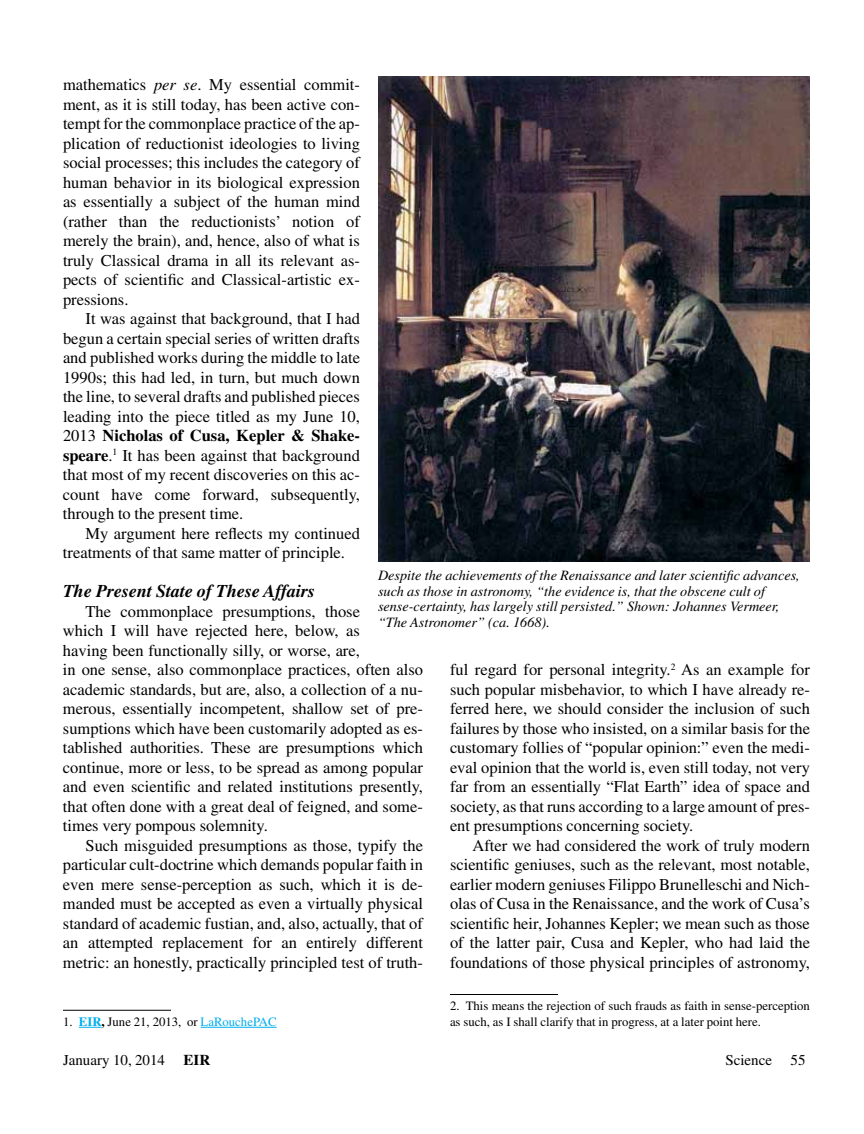
<style>
.page{position:relative;width:864px;height:1134px;background:#fff}
.page>*{position:absolute;margin:0;border:0;box-sizing:border-box;transform-origin:0 0}
.t1{font:italic 700 18px "Times";color:#000}
.t2{font:16.5px/19.5px "Times";color:#000;text-align:justify}
.t3{font:15px "Times";color:#000}
.t4{font:italic 14.25px/15.8px "Times";color:#000}
.t5{font:12.75px/15.8px "Times";color:#000}
.s1{font-style:italic}
.s2{font-weight:700}
.s3{font-weight:700;color:#00aeef}
.s4{color:#00aeef}
</style>
<div class="page">
<hr style="left:63px;top:1010px;width:108px;height:1px;background:#000">
<svg style="left:79px;top:1027px;width:23px;height:1px"></svg>
<hr style="left:201px;top:1027px;width:76px;height:1px;background:#00aeef">
<hr style="left:450px;top:994px;width:108px;height:1px;background:#000">
<img style="left:378px;top:76px;width:431px;height:486px">
<p class="t2" style="left:63px;top:75px;width:299px">mathematics <span class="s1">per se</span>. My essential commit&shy;ment, as it is still today, has been active con&shy;tempt for the commonplace practice of the ap&shy;plication of reductionist ideologies to living social processes; this includes the category of human behavior in its biological expression as essentially a subject of the human mind (rather than the reductionists’ notion of merely the brain), and, hence, also of what is truly Classical drama in all its relevant as&shy;pects of scientific and Classical-artistic ex&shy;pressions.</p>
<p class="t2" style="left:63px;top:309px;width:299px;text-indent:23px">It was against that background, that I had begun a certain special series of written drafts and published works during the middle to late 1990s; this had led, in turn, but much down the line, to several drafts and published pieces leading into the piece titled as my June 10, 2013 <span class="s2">Nicholas of Cusa, Kepler &amp; Shake&shy;speare</span>.<sup>1</sup> It has been against that background that most of my recent discoveries on this ac&shy;count have come forward, subsequently, through to the present time.</p>
<p class="t2" style="left:63px;top:523px;width:299px;text-indent:23px">My argument here reflects my continued treatments of that same matter of principle.</p>
<p class="t1" style="left:63px;top:580px;width:254px">The Present State of These Affairs</p>
<p class="t2" style="left:63px;top:601px;width:362px;text-align:left;text-indent:23px">The commonplace presumptions, those<br>which I will have rejected here, below, as<br>having been functionally silly, or worse, are,<br>in one sense, also commonplace practices, often also academic standards, but are, also, a collection of a nu&shy;merous, essentially incompetent, shallow set of pre&shy;sumptions which have been customarily adopted as es&shy;tablished authorities. These are presumptions which continue, more or less, to be spread as among popular and even scientific and related institutions presently, that often done with a great deal of feigned, and some&shy;times very pompous solemnity.</p>
<p class="t2" style="left:63px;top:835px;width:362px;text-indent:23px">Such misguided presumptions as those, typify the particular cult-doctrine which demands popular faith in even mere sense-perception as such, which it is de&shy;manded must be accepted as even a virtually physical standard of academic fustian, and, also, actually, that of an attempted replacement for an entirely different metric: an honestly, practically principled test of truth-</p>
<p class="t4" style="left:378px;top:567px;width:423px">Despite the achievements of the Renaissance and later scientific advances, such as those in astronomy, “the evidence is, that the obscene cult of sense-certainty, has largely still persisted.” Shown: Johannes Vermeer, “The Astronomer” (ca. 1668).</p>
<p class="t2" style="left:450px;top:660px;width:362px">ful regard for personal integrity.<sup>2</sup> As an example for such popular misbehavior, to which I have already re&shy;ferred here, we should consider the inclusion of such failures by those who insisted, on a similar basis for the customary follies of “popular opinion:” even the medi&shy;eval opinion that the world is, even still today, not very far from an essentially “Flat Earth” idea of space and society, as that runs according to a large amount of pres&shy;ent presumptions concerning society.</p>
<p class="t2" style="left:450px;top:835px;width:362px;text-indent:23px">After we had considered the work of truly modern scientific geniuses, such as the relevant, most notable, earlier modern geniuses Filippo Brunelleschi and Nich&shy;olas of Cusa in the Renaissance, and the work of Cusa’s scientific heir, Johannes Kepler; we mean such as those of the latter pair, Cusa and Kepler, who had laid the foundations of those physical principles of astronomy,</p>
<p class="t5" style="left:450px;top:998px;width:361px">2. This means the rejection of such frauds as faith in sense-perception as such, as I shall clarify that in progress, at a later point here.</p>
<p class="t5" style="left:63px;top:1014px;width:215px">1. <span class="s3">EIR</span><span class="s2">,</span> June 21, 2013, or <span class="s4">LaRouchePAC</span></p>
<p class="t3" style="left:63px;top:1052px;width:149px">January 10, 2014 <span class="s2">EIR</span></p>
<p class="t3" style="left:725px;top:1052px;width:82px">Science 55</p>
</div>
